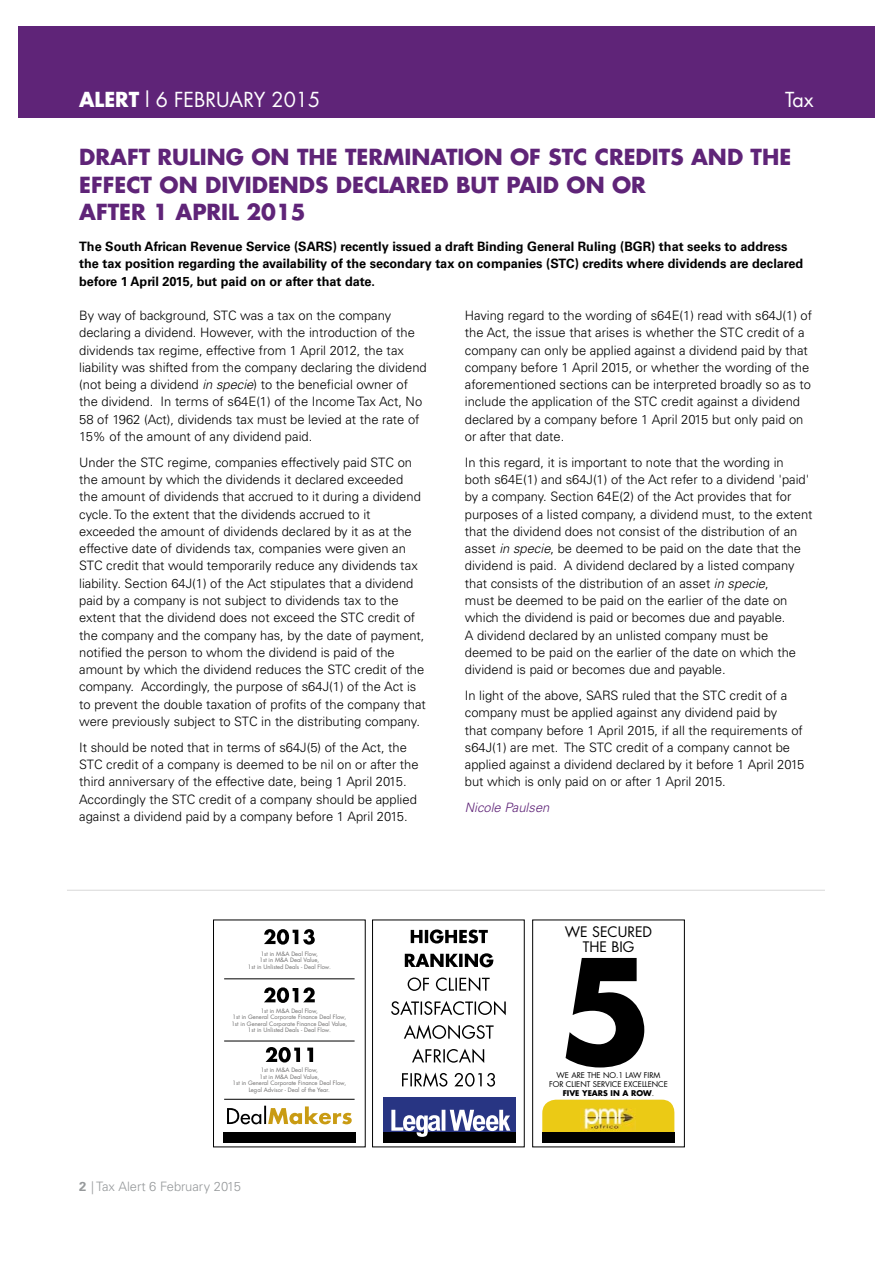
<style>
.page{position:relative;width:893px;height:1263px;background:#fff}
.page>*{position:absolute;margin:0;border:0;box-sizing:border-box;transform-origin:0 0}
.t1{font:700 139.8px "Futura Std";color:#000}
.t2{font:700 21.6px/27.3px "Futura Std";color:#5f2478}
.t3{font:20.1px "Futura Std";color:#fff}
.t4{font:14.1px/14.7px "Futura Std";color:#000;text-align:center}
.t5{font:300 12.9px/17.2px "Univers LT Std";color:#000}
.t6{font:700 12.9px/17.2px "Univers LT Std";color:#000}
.t7{font:300 12.9px "Univers LT Std";color:#96999b}
.t8{font:italic 300 12.9px "Univers LT Std";color:#5f2478}
.t9{font:7.65px "Futura Std";color:#000}
.t10{font:700 7.65px "Futura Std";color:#000}
.t11{font:5.85px/6.4px "Futura Std";color:#706f6f;text-align:center}
.s1{font-weight:700}
.s2{font-style:italic}
.s3{font-weight:400}
</style>
<div class="page">
<div style="left:18px;top:26px;width:856px;height:92px;background:#5f2478"></div>
<div style="left:372px;top:920px;width:152px;height:227px;border:1px solid #000"></div>
<div style="left:383px;top:1097px;width:132px;height:35px;background:#283583"></div>
<div style="left:383px;top:1132px;width:132px;height:11px;background:#000"></div>
<svg style="left:391px;top:1110px;width:119px;height:27px"></svg>
<svg style="left:402px;top:1072px;width:93px;height:15px"></svg>
<svg style="left:412px;top:1049px;width:72px;height:14px"></svg>
<svg style="left:404px;top:1025px;width:89px;height:14px"></svg>
<svg style="left:391px;top:1001px;width:114px;height:14px"></svg>
<svg style="left:405px;top:953px;width:88px;height:14px"></svg>
<svg style="left:410px;top:929px;width:78px;height:15px"></svg>
<svg style="left:407px;top:977px;width:82px;height:14px"></svg>
<div style="left:213px;top:920px;width:152px;height:227px;border:1px solid #000"></div>
<div style="left:223px;top:1132px;width:132px;height:11px;background:#000"></div>
<svg style="left:227px;top:1106px;width:125px;height:18px"></svg>
<hr style="left:224px;top:1041px;width:130px;height:1px;background:#000">
<hr style="left:224px;top:1099px;width:130px;height:1px;background:#000">
<svg style="left:265px;top:1047px;width:48px;height:16px"></svg>
<hr style="left:224px;top:979px;width:130px;height:1px;background:#000">
<svg style="left:264px;top:987px;width:51px;height:16px"></svg>
<svg style="left:264px;top:929px;width:51px;height:16px"></svg>
<hr style="left:67px;top:890px;width:758px;height:1px;background:#d8d8d8">
<div style="left:532px;top:920px;width:152px;height:227px;border:1px solid #000"></div>
<div style="left:542px;top:1100px;width:133px;height:43px;background:#ebca15"></div>
<img style="left:580px;top:1108px;width:56px;height:22px">
<div style="left:542px;top:1132px;width:132px;height:11px;background:#000"></div>
<h3 class="t3" style="left:79px;top:91px;width:242px"><span class="s1">ALERT</span> l 6 FEBRUARY 2015</h3>
<h3 class="t3" style="left:785px;top:91px;width:30px">Tax</h3>
<h2 class="t2" style="left:79px;top:145px;width:713px">DRAFT RULING ON THE TERMINATION OF STC CREDITS AND THE<br>EFFECT ON DIVIDENDS DECLARED BUT PAID ON OR<br>AFTER 1 APRIL 2015</h2>
<p class="t6" style="left:79px;top:239px;width:725px">The South African Revenue Service (SARS) recently issued a draft Binding General Ruling (BGR) that seeks to address the tax position regarding the availability of the secondary tax on companies (STC) credits where dividends are declared before 1 April 2015, but paid on or after that date.</p>
<p class="t5" style="left:79px;top:308px;width:349px">By way of background, STC was a tax on the company declaring a dividend. However, with the introduction of the dividends tax regime, effective from 1 April 2012, the tax liability was shifted from the company declaring the dividend (not being a dividend <span class="s2">in specie</span>) to the beneficial owner of the dividend. In terms of s64E(1) of the Income Tax Act, No 58 of 1962 (Act), dividends tax must be levied at the rate of 15% of the amount of any dividend paid.</p>
<p class="t5" style="left:79px;top:454px;width:348px">Under the STC regime, companies effectively paid STC on the amount by which the dividends it declared exceeded<br>the amount of dividends that accrued to it during a dividend cycle. To the extent that the dividends accrued to it exceeded the amount of dividends declared by it as at the effective date of dividends tax, companies were given an STC credit that would temporarily reduce any dividends tax liability. Section 64J(1) of the Act stipulates that a dividend paid by a company is not subject to dividends tax to the extent that the dividend does not exceed the STC credit of the company and the company has, by the date of payment, notified the person to whom the dividend is paid of the amount by which the dividend reduces the STC credit of the company. Accordingly, the purpose of s64J(1) of the Act is to prevent the double taxation of profits of the company that were previously subject to STC in the distributing company.</p>
<p class="t5" style="left:79px;top:739px;width:341px">It should be noted that in terms of s64J(5) of the Act, the STC credit of a company is deemed to be nil on or after the third anniversary of the effective date, being 1 April 2015.<br>Accordingly the STC credit of a company should be applied against a dividend paid by a company before 1 April 2015.</p>
<p class="t5" style="left:465px;top:308px;width:349px">Having regard to the wording of s64E(1) read with s64J(1) of the Act, the issue that arises is whether the STC credit of a company can only be applied against a dividend paid by that company before 1 April 2015, or whether the wording of the aforementioned sections can be interpreted broadly so as to include the application of the STC credit against a dividend declared by a company before 1 April 2015 but only paid on or after that date.</p>
<p class="t5" style="left:465px;top:454px;width:349px">In this regard, it is important to note that the wording in both s64E(1) and s64J(1) of the Act refer to a dividend 'paid' by a company. Section 64E(2) of the Act provides that for purposes of a listed company, a dividend must, to the extent that the dividend does not consist of the distribution of an asset <span class="s2">in specie</span>, be deemed to be paid on the date that the dividend is paid. A dividend declared by a listed company that consists of the distribution of an asset <span class="s2">in specie</span>,<br>must be deemed to be paid on the earlier of the date on which the dividend is paid or becomes due and payable.<br>A dividend declared by an unlisted company must be deemed to be paid on the earlier of the date on which the dividend is paid or becomes due and payable.</p>
<p class="t5" style="left:465px;top:688px;width:341px">In light of the above, SARS ruled that the STC credit of a company must be applied against any dividend paid by<br>that company before 1 April 2015, if all the requirements of s64J(1) are met. The STC credit of a company cannot be applied against a dividend declared by it before 1 April 2015 but which is only paid on or after 1 April 2015.</p>
<p class="t8" style="left:465px;top:801px;width:86px">Nicole Paulsen</p>
<p class="t11" style="left:248px;top:951px;width:84px">1st in M&amp;A Deal Flow,<br>1st in M&amp;A Deal Value,<br>1st in Unlisted Deals - Deal Flow.</p>
<p class="t11" style="left:231px;top:1008px;width:117px">1st in M&amp;A Deal Flow,<br>1st in General Corporate Finance Deal Flow, 1st in General Corporate Finance Deal Value, 1st in Unlisted Deals - Deal Flow.</p>
<p class="t11" style="left:232px;top:1067px;width:115px">1st in M&amp;A Deal Flow,<br>1st in M&amp;A Deal Value,<br>1st in General Corporate Finance Deal Flow,<br>Legal Advisor - Deal of the Year.</p>
<p class="t7" style="left:79px;top:1180px;width:163px"><span class="s1">2</span> | Tax Alert 6 February 2015</p>
<p class="t4" style="left:565px;top:926px;width:89px">WE SECURED<br>THE BIG</p>
<h1 class="t1" style="left:558px;top:947px;width:97px">5</h1>
<p class="t10" style="left:562px;top:1090px;width:93px">FIVE YEARS IN A ROW<span class="s3">.</span></p>
<p class="t9" style="left:556px;top:1072px;width:105px">WE ARE THE NO.1 LAW FIRM</p>
<p class="t9" style="left:549px;top:1081px;width:120px">FOR CLIENT SERVICE EXCELLENCE</p>
</div>
